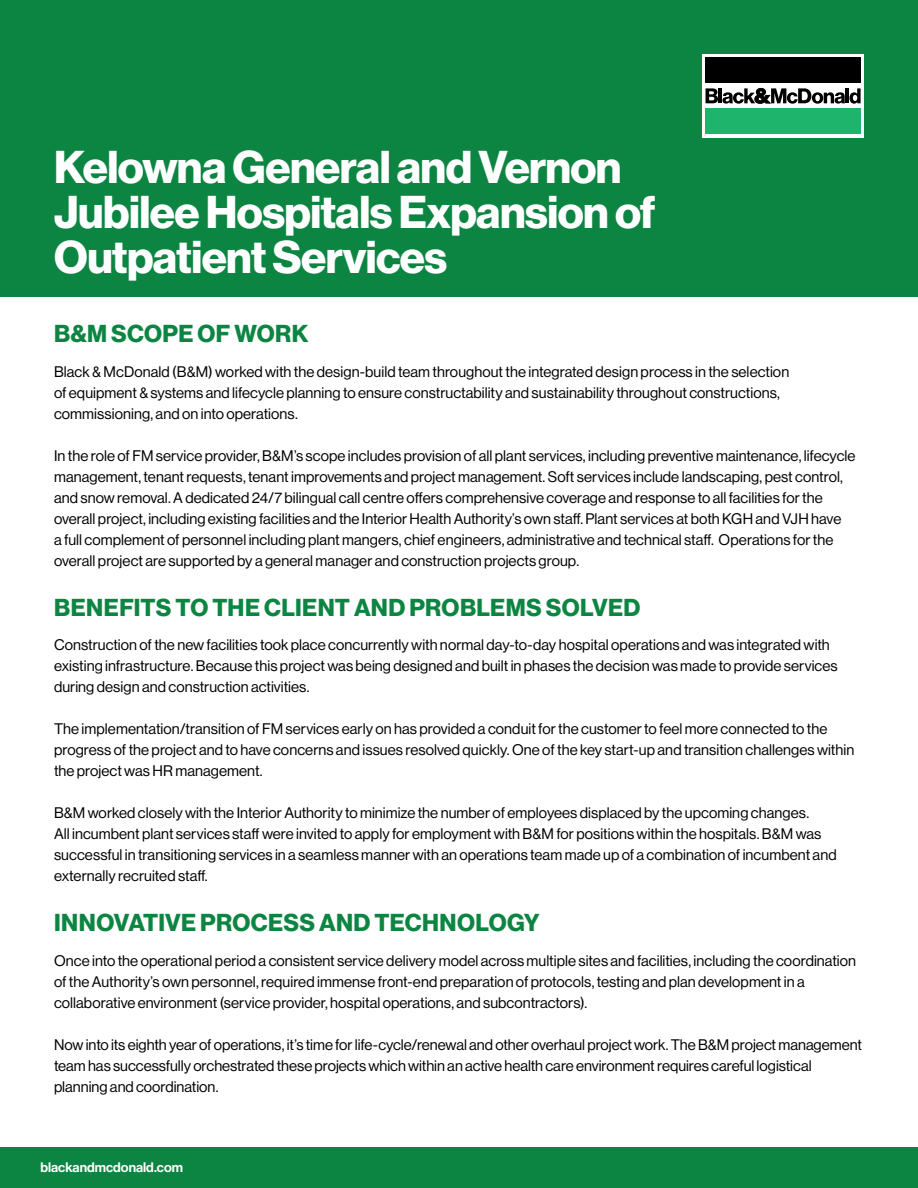
<style>
.page{position:relative;width:918px;height:1188px;background:#fff}
.page>*{position:absolute;margin:0;border:0;box-sizing:border-box;transform-origin:0 0}
.t1{font:45px/45px "N Haas Grotesk DS Pro 75 Bd";letter-spacing:-.015em;color:#fff}
.H2_-_Section_Header{font:24px "N Haas Grotesk DS Pro 75 Bd";letter-spacing:.015em;color:#0d8542}
.P_-_Body_Content{font:15px/21px "N Haas Grotesk DS Pro 55 Rg";letter-spacing:.005em;color:#000}
.t2{font:13.5px "N Haas Grotesk DS Pro 65 Md";color:#fff}
</style>
<div class="page">
<div style="left:0;top:0;width:918px;height:297px;background:#0d8542"></div>
<div style="left:0;top:1148px;width:918px;height:40px;background:#0d8542"></div>
<div style="left:702px;top:54px;width:162px;height:84px;background:#fff"></div>
<div style="left:705px;top:58px;width:156px;height:25px;background:#000"></div>
<div style="left:705px;top:109px;width:156px;height:25px;background:#1fb46c"></div>
<svg style="left:706px;top:88px;width:155px;height:16px"></svg>
<h1 class="t1" style="left:54px;top:146px;width:603px">Kelowna General and Vernon<br>Jubilee Hospitals Expansion of<br>Outpatient Services</h1>
<h2 class="H2_-_Section_Header" style="left:54px;top:320px;width:256px">B&amp;M SCOPE OF WORK</h2>
<p class="P_-_Body_Content" style="left:54px;top:361px;width:737px">Black &amp; McDonald (B&amp;M) worked with the design-build team throughout the integrated design process in the selection of equipment &amp; systems and lifecycle planning to ensure constructability and sustainability throughout constructions, commissioning, and on into operations.</p>
<p class="P_-_Body_Content" style="left:54px;top:445px;width:803px">In the role of FM service provider, B&amp;M’s scope includes provision of all plant services, including preventive maintenance, lifecycle management, tenant requests, tenant improvements and project management. Soft services include landscaping, pest control, and snow removal. A dedicated 24/7 bilingual call centre offers comprehensive coverage and response to all facilities for the overall project, including existing facilities and the Interior Health Authority’s own staff. Plant services at both KGH and VJH have<br>a full complement of personnel including plant mangers, chief engineers, administrative and technical staff. Operations for the overall project are supported by a general manager and construction projects group.</p>
<h2 class="H2_-_Section_Header" style="left:54px;top:593px;width:588px">BENEFITS TO THE CLIENT AND PROBLEMS SOLVED</h2>
<p class="P_-_Body_Content" style="left:54px;top:635px;width:785px">Construction of the new facilities took place concurrently with normal day-to-day hospital operations and was integrated with existing infrastructure. Because this project was being designed and built in phases the decision was made to provide services during design and construction activities.</p>
<p class="P_-_Body_Content" style="left:54px;top:719px;width:802px">The implementation/transition of FM services early on has provided a conduit for the customer to feel more connected to the progress of the project and to have concerns and issues resolved quickly. One of the key start-up and transition challenges within the project was HR management.</p>
<p class="P_-_Body_Content" style="left:54px;top:803px;width:784px">B&amp;M worked closely with the Interior Authority to minimize the number of employees displaced by the upcoming changes.<br>All incumbent plant services staff were invited to apply for employment with B&amp;M for positions within the hospitals. B&amp;M was successful in transitioning services in a seamless manner with an operations team made up of a combination of incumbent and externally recruited staff.</p>
<h2 class="H2_-_Section_Header" style="left:54px;top:909px;width:487px">INNOVATIVE PROCESS AND TECHNOLOGY</h2>
<p class="P_-_Body_Content" style="left:54px;top:950px;width:804px">Once into the operational period a consistent service delivery model across multiple sites and facilities, including the coordination of the Authority’s own personnel, required immense front-end preparation of protocols, testing and plan development in a collaborative environment (service provider, hospital operations, and subcontractors).</p>
<p class="P_-_Body_Content" style="left:54px;top:1034px;width:810px">Now into its eighth year of operations, it’s time for life-cycle/renewal and other overhaul project work. The B&amp;M project management team has successfully orchestrated these projects which within an active health care environment requires careful logistical planning and coordination.</p>
<p class="t2" style="left:40px;top:1160px;width:144px">blackandmcdonald.com</p>
</div>
